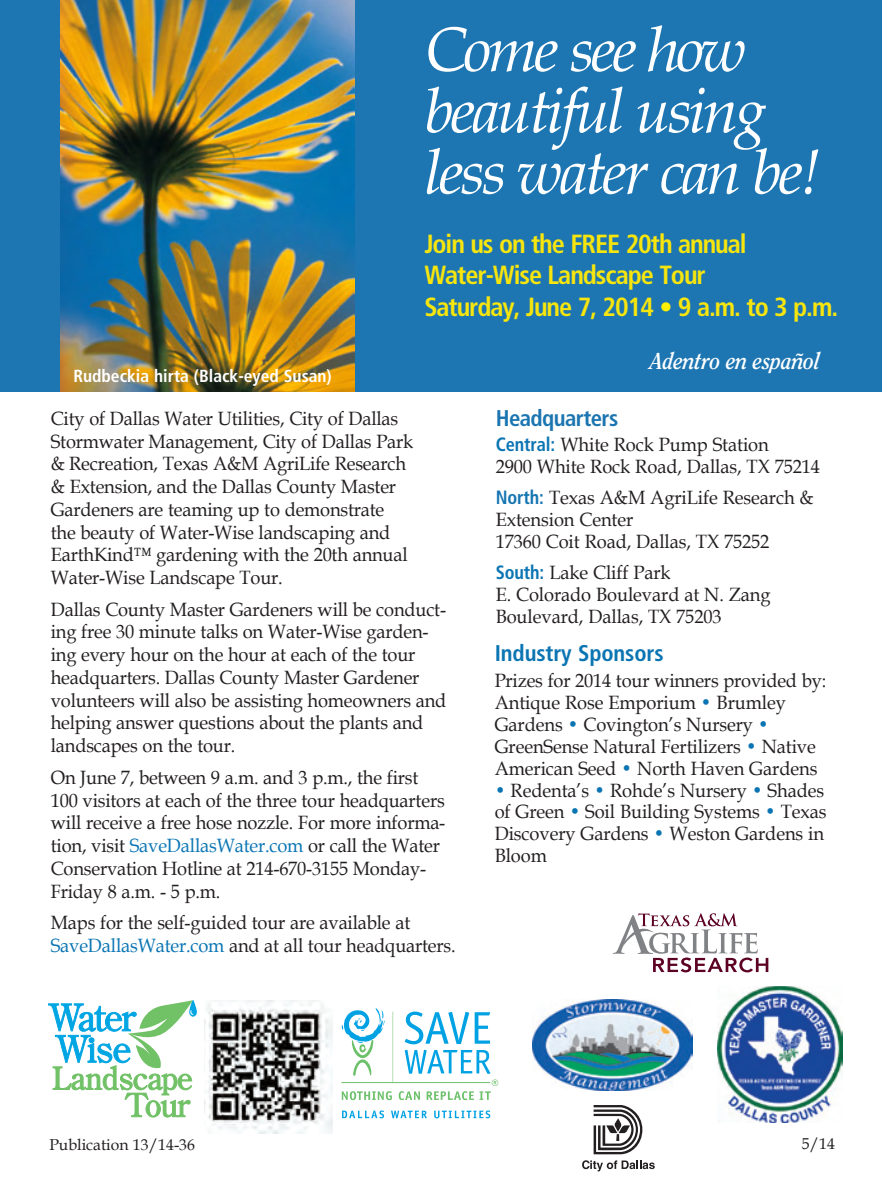
<style>
.page{position:relative;width:882px;height:1197px;background:#fff}
.page>*{position:absolute;margin:0;border:0;box-sizing:border-box;transform-origin:0 0}
.subhead{font:italic 63px/61.2px "Book Antiqua";letter-spacing:-.05em;color:#fff}
.subhead-2{font:700 condensed 26.25px/31.5px "Frutiger";letter-spacing:-.04em;color:#f7e50e}
.win_gan{font:700 condensed 22.75px "Frutiger";letter-spacing:-.005em;color:#0b75b3}
.body{font:italic 700 22.75px "Clearface";letter-spacing:-.01em;color:#fff;scale:.95 1}
.win_gan-2{font:700 condensed 22.75px "Frutiger";letter-spacing:-.025em;color:#1b75b1}
.body-2{font:19.25px/22.8px "Book Antiqua";letter-spacing:-.01em;color:#231f20;scale:.95 1}
.list{font:19.25px/21.9px "Book Antiqua";letter-spacing:-.005em;color:#231f20;scale:.95 1}
.t1{font:700 condensed 17.5px "Frutiger";color:#fff}
.t2{font:15.75px "Book Antiqua";color:#231f20}
.s1{color:#fff101}
.s2{color:#0c76b4}
.s3{color:#0b75b3}
.s4{font-family:"Frutiger";font-weight:700;font-stretch:condensed;color:#0b75b3}
.s5{font-family:"Frutiger";font-weight:700;font-stretch:condensed;color:#1575b2}
</style>
<div class="page">
<div style="left:1px;top:0;width:881px;height:392px;background:#1d76b2"></div>
<img style="left:60px;top:0;width:294px;height:392px">
<svg style="left:405px;top:1012px;width:64px;height:32px"></svg>
<svg style="left:475px;top:1012px;width:15px;height:32px"></svg>
<svg style="left:342px;top:1008px;width:43px;height:68px"></svg>
<svg style="left:392px;top:1012px;width:1px;height:70px"></svg>
<hr style="left:341px;top:1082px;width:149px;height:1px;background:#6bc069">
<svg style="left:342px;top:1091px;width:50px;height:9px"></svg>
<svg style="left:399px;top:1050px;width:99px;height:50px"></svg>
<svg style="left:342px;top:1110px;width:42px;height:8px"></svg>
<svg style="left:391px;top:1111px;width:36px;height:7px"></svg>
<svg style="left:434px;top:1110px;width:56px;height:8px"></svg>
<img style="left:718px;top:986px;width:124px;height:136px">
<img style="left:532px;top:999px;width:160px;height:91px">
<img style="left:204px;top:1000px;width:129px;height:134px">
<svg style="left:48px;top:1000px;width:149px;height:117px"></svg>
<svg style="left:613px;top:913px;width:155px;height:59px"></svg>
<svg style="left:594px;top:1105px;width:48px;height:49px"></svg>
<svg style="left:582px;top:1160px;width:73px;height:11px"></svg>
<p class="t1" style="left:73px;top:366px;width:260px">Rudbeckia hirta (Black-eyed Susan)</p>
<p class="subhead" style="left:424px;top:20px;width:398px">Come see how beautiful using less water can be!</p>
<p class="subhead-2" style="left:424px;top:228px;width:415px">Join us on the FREE 20th annual<br>Water-Wise Landscape Tour<br>Saturday, June 7, 2014 <span class="s1">•</span> 9 a.m. to 3 p.m.</p>
<p class="body" style="left:650px;top:347px;width:181px">Adentro en español</p>
<p class="body-2" style="left:51px;top:407px;width:383px">City of Dallas Water Utilities, City of Dallas Stormwater Management, City of Dallas Park &amp; Recreation, Texas A&amp;M AgriLife Research &amp; Extension, and the Dallas County Master Gardeners are teaming up to demonstrate the beauty of Water-Wise landscaping and EarthKind™ gardening with the 20th annual Water-Wise Landscape Tour.</p>
<p class="body-2" style="left:51px;top:598px;width:418px">Dallas County Master Gardeners will be conduct&shy;ing free 30 minute talks on Water-Wise garden&shy;ing every hour on the hour at each of the tour headquarters. Dallas County Master Gardener volunteers will also be assisting homeowners and helping answer questions about the plants and landscapes on the tour.</p>
<p class="body-2" style="left:51px;top:766px;width:417px">On June 7, between 9 a.m. and 3 p.m., the first 100 visitors at each of the three tour headquarters will receive a free hose nozzle. For more informa&shy;tion, visit <span class="s2">SaveDallasWater.com</span> or call the Water Conservation Hotline at 214-670-3155 Monday-Friday 8 a.m. - 5 p.m.</p>
<p class="body-2" style="left:51px;top:911px;width:428px">Maps for the self-guided tour are available at<br><span class="s3">SaveDallasWater.com</span> and at all tour headquarters.</p>
<p class="win_gan-2" style="left:496px;top:404px;width:124px">Headquarters</p>
<p class="list" style="left:496px;top:433px;width:343px"><span class="s4">Central:</span> White Rock Pump Station<br>2900 White Rock Road, Dallas, TX 75214</p>
<p class="list" style="left:496px;top:487px;width:336px"><span class="s5">North:</span> Texas A&amp;M AgriLife Research &amp;<br>Extension Center<br>17360 Coit Road, Dallas, TX 75252</p>
<p class="list" style="left:496px;top:562px;width:291px"><span class="s4">South:</span> Lake Cliff Park<br>E. Colorado Boulevard at N. Zang<br>Boulevard, Dallas, TX 75203</p>
<p class="win_gan" style="left:495px;top:640px;width:171px">Industry Sponsors</p>
<p class="body-2" style="left:495px;top:670px;width:351px;line-height:21.9px">Prizes for 2014 tour winners provided by:<br>Antique Rose Emporium <span class="s3">•</span> Brumley Gardens <span class="s3">•</span> Covington’s Nursery <span class="s3">• </span>GreenSense Natural Fertilizers <span class="s3">•</span> Native American Seed <span class="s3">•</span> North Haven Gardens</p>
<p class="body-2" style="left:495px;top:779px;width:351px;line-height:21.9px"><span class="s3">•</span> Redenta’s <span class="s3">•</span> Rohde’s Nursery <span class="s3">•</span> Shades of Green <span class="s3">•</span> Soil Building Systems <span class="s3">•</span> Texas<br>Discovery Gardens <span class="s3">•</span> Weston Gardens in<br>Bloom</p>
<p class="t2" style="left:49px;top:1135px;width:147px">Publication 13/14-36</p>
<p class="t2" style="left:802px;top:1134px;width:35px">5/14</p>
</div>
